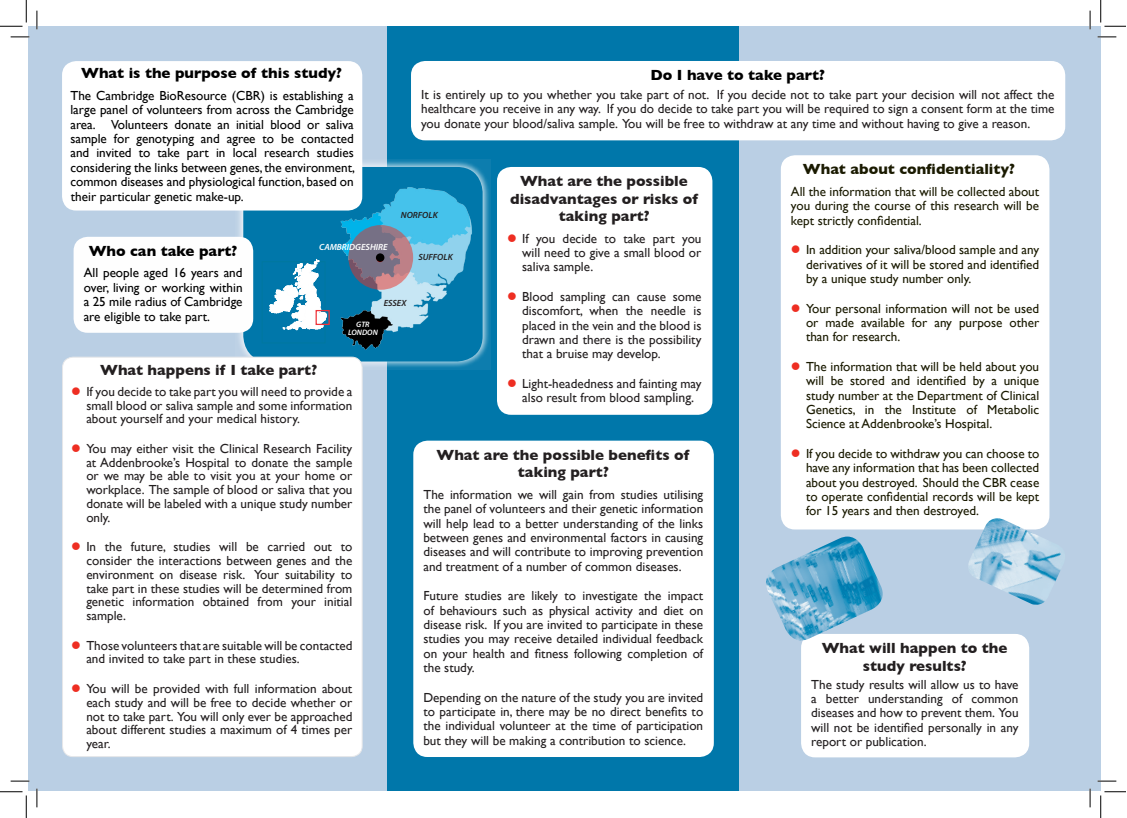
<style>
.page{position:relative;width:1127px;height:818px;background:#fff}
.page>*{position:absolute;margin:0;border:0;box-sizing:border-box;transform-origin:0 0}
.t1{font:700 15px/17.5px "Gill Sans";color:#231f20;text-align:center}
.t2{font:700 15px "Gill Sans";color:#000}
.t3{font:700 15px "Gill Sans";color:#1a1a00}
.t4{font:13.12px/14.4px "Gill Sans";color:#231f20;text-align:justify}
.t5{font:13.12px/14.4px "Gill Sans";color:#1a1a00;text-align:justify}
.t6{font:13.12px/14.4px "Gill Sans";color:#000;text-align:justify}
.t7{font:italic 600 9px "Myriad Pro";color:#231f20}
.t8{font:italic 600 9px "Myriad Pro";color:#fff}
.t9{font:italic 600 7.88px/7.9px "Myriad Pro";color:#fff;text-align:center}
.s1{color:#ee2e22}
.s2{font-size:13.75px}
</style>
<div class="page">
<div style="left:28px;top:26px;width:1072px;height:764px;background:#bacfe4"></div>
<div style="left:388px;top:26px;width:350px;height:764px;background:#07a"></div>
<div style="left:413px;top:441px;width:300px;height:316px;background:#fff;border-radius:14px"></div>
<div style="left:780px;top:155px;width:269px;height:374px;background:#fff;border-radius:14px"></div>
<div style="left:800px;top:634px;width:228px;height:123px;background:#fff;border-radius:14px"></div>
<img style="left:964px;top:518px;width:97px;height:87px">
<img style="left:766px;top:536px;width:117px;height:110px">
<svg style="left:235px;top:159px;width:256px;height:210px"></svg>
<div style="left:243px;top:167px;width:239px;height:194px;background:#07a;border-radius:26px"></div>
<img style="left:329px;top:182px;width:143px;height:168px">
<div style="left:62px;top:357px;width:300px;height:399px;background:#fff;border-radius:11px"></div>
<div style="left:62px;top:357px;width:300px;height:400px;border:1px solid #e6e7e9;border-radius:11px"></div>
<div style="left:411px;top:61px;width:653px;height:79px;background:#fff;border-radius:14px"></div>
<div style="left:497px;top:167px;width:215px;height:248px;background:#fff;border-radius:14px"></div>
<div style="left:62px;top:61px;width:300px;height:150px;background:#fff;border-radius:14px"></div>
<div style="left:74px;top:237px;width:179px;height:96px;background:#fefefe;border-radius:14px"></div>
<svg style="left:348px;top:225px;width:65px;height:65px;background:#8e7484"></svg>
<div style="left:376px;top:253px;width:8px;height:9px;background:#000;border-radius:50%"></div>
<svg style="left:269px;top:259px;width:58px;height:71px"></svg>
<div style="left:315px;top:310px;width:14px;height:15px;border:1px solid #ee3339"></div>
<svg style="left:11px;top:36px;width:18px;height:2px"></svg>
<svg style="left:1097px;top:36px;width:18px;height:2px"></svg>
<svg style="left:11px;top:780px;width:18px;height:2px"></svg>
<svg style="left:1097px;top:780px;width:18px;height:2px"></svg>
<svg style="left:36px;top:11px;width:2px;height:18px"></svg>
<svg style="left:36px;top:788px;width:2px;height:19px"></svg>
<svg style="left:1089px;top:11px;width:1px;height:18px"></svg>
<svg style="left:1088px;top:788px;width:2px;height:19px"></svg>
<svg style="left:0;top:0;width:27px;height:27px"></svg>
<svg style="left:0;top:791px;width:27px;height:27px"></svg>
<svg style="left:1100px;top:0;width:25px;height:27px"></svg>
<svg style="left:1100px;top:791px;width:25px;height:27px"></svg>
<p class="t2" style="left:81px;top:65px;width:262px">What is the purpose of this study?</p>
<p class="t6" style="left:70px;top:88px;width:286px">The Cambridge BioResource (CBR) is establishing a large panel of volunteers from across the Cambridge area. Volunteers donate an initial blood or saliva sample for genotyping and agree to be contacted and invited to take part in local research studies considering the links between genes, the environment, common diseases and physiological function, based on their particular genetic make-up.</p>
<p class="t2" style="left:650px;top:66px;width:176px">Do I have to take part?</p>
<p class="t4" style="left:421px;top:87px;width:634px">It is entirely up to you whether you take part of not. If you decide not to take part your decision will not affect the healthcare you receive in any way. If you do decide to take part you will be required to sign a consent form at the time you donate your blood/saliva sample. You will be free to withdraw at any time and without having to give a reason.</p>
<p class="t3" style="left:802px;top:161px;width:213px">What about confidentiality?</p>
<p class="t5" style="left:790px;top:184px;width:250px">All the information that will be collected about you during the course of this research will be kept strictly confidential.</p>
<p class="t5" style="left:805px;top:242px;width:235px;text-indent:-15px"><span class="s1">●</span> In addition your saliva/blood sample and any derivatives of it will be stored and identified by a unique study number only.</p>
<p class="t5" style="left:805px;top:301px;width:235px;text-indent:-15px"><span class="s1">●</span> Your personal information will not be used or made available for any purpose other than for research.</p>
<p class="t5" style="left:805px;top:359px;width:235px;text-indent:-15px"><span class="s1">●</span> The information that will be held about you will be stored and identified by a unique study number at the Department of Clinical Genetics, in the Institute of Metabolic Science at Addenbrooke’s Hospital.</p>
<p class="t5" style="left:805px;top:446px;width:235px;text-indent:-15px"><span class="s1">●</span> If you decide to withdraw you can choose to have any information that has been collected about you destroyed. Should the CBR cease to operate confidential records will be kept for 15 years and then destroyed.</p>
<p class="t1" style="left:510px;top:172px;width:189px">What are the possible disadvantages or risks of taking part?</p>
<p class="t4" style="left:522px;top:231px;width:181px;text-indent:-15px"><span class="s1">●</span> If you decide to take part you will need to give a small blood or saliva sample.</p>
<p class="t4" style="left:522px;top:289px;width:181px;text-indent:-15px"><span class="s1">●</span> Blood sampling can cause some discomfort, when the needle is placed in the vein and the blood is drawn and there is the possibility that a bruise may develop.</p>
<p class="t4" style="left:522px;top:376px;width:181px;text-indent:-15px"><span class="s1">●</span> Light-headedness and fainting may also result from blood <span class="s2">sampling.</span></p>
<p class="t7" style="left:401px;top:209px;width:38px">NORFOLK</p>
<p class="t8" style="left:319px;top:241px;width:70px">CAMBRIDGESHIRE</p>
<p class="t2" style="left:89px;top:242px;width:150px">Who can take part?</p>
<p class="t6" style="left:84px;top:266px;width:160px">All people aged 16 years and over, living or working within a 25 mile radius of Cambridge are eligible to take part.</p>
<p class="t7" style="left:418px;top:251px;width:36px">SUFFOLK</p>
<p class="t7" style="left:383px;top:297px;width:24px">ESSEX</p>
<p class="t9" style="left:348px;top:320px;width:31px">GTR<br>LONDON</p>
<p class="t1" style="left:100px;top:361px;width:218px">What happens if I take part?</p>
<p class="t4" style="left:86px;top:384px;width:267px;line-height:13.8px;text-indent:-15px"><span class="s1">●</span> If you decide to take part you will need to provide a small blood or saliva sample and some information about yourself and your medical history.</p>
<p class="t4" style="left:86px;top:441px;width:267px;line-height:13.8px;text-indent:-15px"><span class="s1">●</span> You may either visit the Clinical Research Facility at Addenbrooke’s Hospital to donate the sample or we may be able to visit you at your home or workplace. The sample of blood or saliva that you donate will be labeled with a unique study number only.</p>
<p class="t4" style="left:86px;top:540px;width:267px;line-height:13.8px;text-indent:-15px"><span class="s1">●</span> In the future, studies will be carried out to consider the interactions between genes and the environment on disease risk. Your suitability to take part in these studies will be determined from genetic information obtained from your initial sample.</p>
<p class="t4" style="left:86px;top:638px;width:267px;line-height:13.8px;text-indent:-15px"><span class="s1">●</span> Those volunteers that are suitable will be contacted and invited to take part in these studies.</p>
<p class="t4" style="left:86px;top:682px;width:267px;line-height:13.8px;text-indent:-15px"><span class="s1">●</span> You will be provided with full information about each study and will be free to decide whether or not to take part. You will only ever be approached about different studies a maximum of 4 times per year.</p>
<p class="t1" style="left:436px;top:446px;width:254px">What are the possible benefits of taking part?</p>
<p class="t4" style="left:423px;top:487px;width:281px">The information we will gain from studies utilising the panel of volunteers and their genetic information will help lead to a better understanding of the links between genes and environmental factors in causing diseases and will contribute to improving prevention and treatment of a number of common diseases.</p>
<p class="t4" style="left:423px;top:588px;width:281px">Future studies are likely to investigate the impact of behaviours such as physical activity and diet on disease risk. If you are invited to participate in these studies you may receive detailed individual feedback on your health and fitness following completion of the study.</p>
<p class="t4" style="left:423px;top:690px;width:281px">Depending on the nature of the study you are invited to participate in, there may be no direct benefits to the individual volunteer at the time of participation but they will be making a contribution to science.</p>
<p class="t1" style="left:821px;top:639px;width:187px">What will happen to the study results?</p>
<p class="t4" style="left:811px;top:677px;width:209px">The study results will allow us to have a better understanding of common diseases and how to prevent them. You will not be identified personally in any report or publication.</p>
</div>
